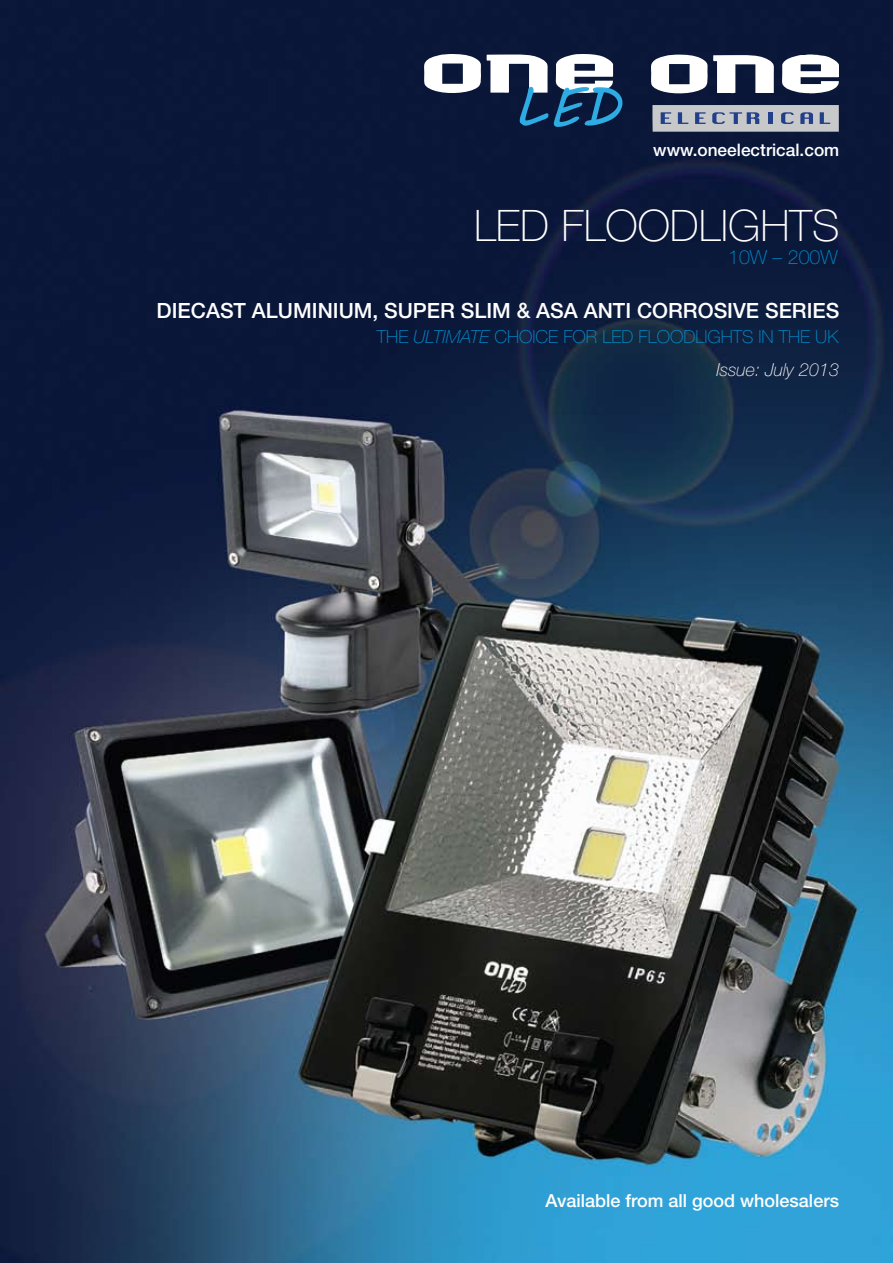
<style>
.page{position:relative;width:893px;height:1263px;background:#fff}
.page>*{position:absolute;margin:0;border:0;box-sizing:border-box;transform-origin:0 0}
.t1{font:100 43.5px "Helvetica Neue";color:#fff}
.t2{font:500 21px "Helvetica Neue";color:#fff}
.t3{font:100 19.5px "Helvetica Neue";color:#008fcf}
.t4{font:100 18px "Helvetica Neue";color:#008fcf}
.t5{font:500 18px "Helvetica Neue";color:#fff}
.t6{font:italic 100 18px "Helvetica Neue";color:#fff}
.t7{font:500 17.25px "Helvetica Neue";color:#fff}
.s1{font-style:italic}
</style>
<div class="page">
<img style="left:0;top:0;width:893px;height:1263px">
<svg style="left:651px;top:54px;width:123px;height:41px"></svg>
<svg style="left:782px;top:54px;width:57px;height:40px"></svg>
<svg style="left:652px;top:105px;width:187px;height:27px;background:#abb1bd"></svg>
<svg style="left:424px;top:54px;width:124px;height:72px"></svg>
<svg style="left:554px;top:54px;width:68px;height:73px"></svg>
<p class="t7" style="left:653px;top:140px;width:188px">www.oneelectrical.com</p>
<h1 class="t1" style="left:474px;top:201px;width:367px">LED FLOODLIGHTS</h1>
<p class="t3" style="left:728px;top:246px;width:111px">10W – 200W</p>
<p class="t2" style="left:157px;top:298px;width:684px">DIECAST ALUMINIUM, SUPER SLIM &amp; ASA ANTI CORROSIVE SERIES</p>
<p class="t4" style="left:377px;top:326px;width:463px">THE <span class="s1">ULTIMATE</span> CHOICE FOR LED FLOODLIGHTS IN THE UK</p>
<p class="t6" style="left:717px;top:360px;width:124px">Issue: July 2013</p>
<p class="t5" style="left:545px;top:1190px;width:295px">Available from all good wholesalers</p>
</div>
